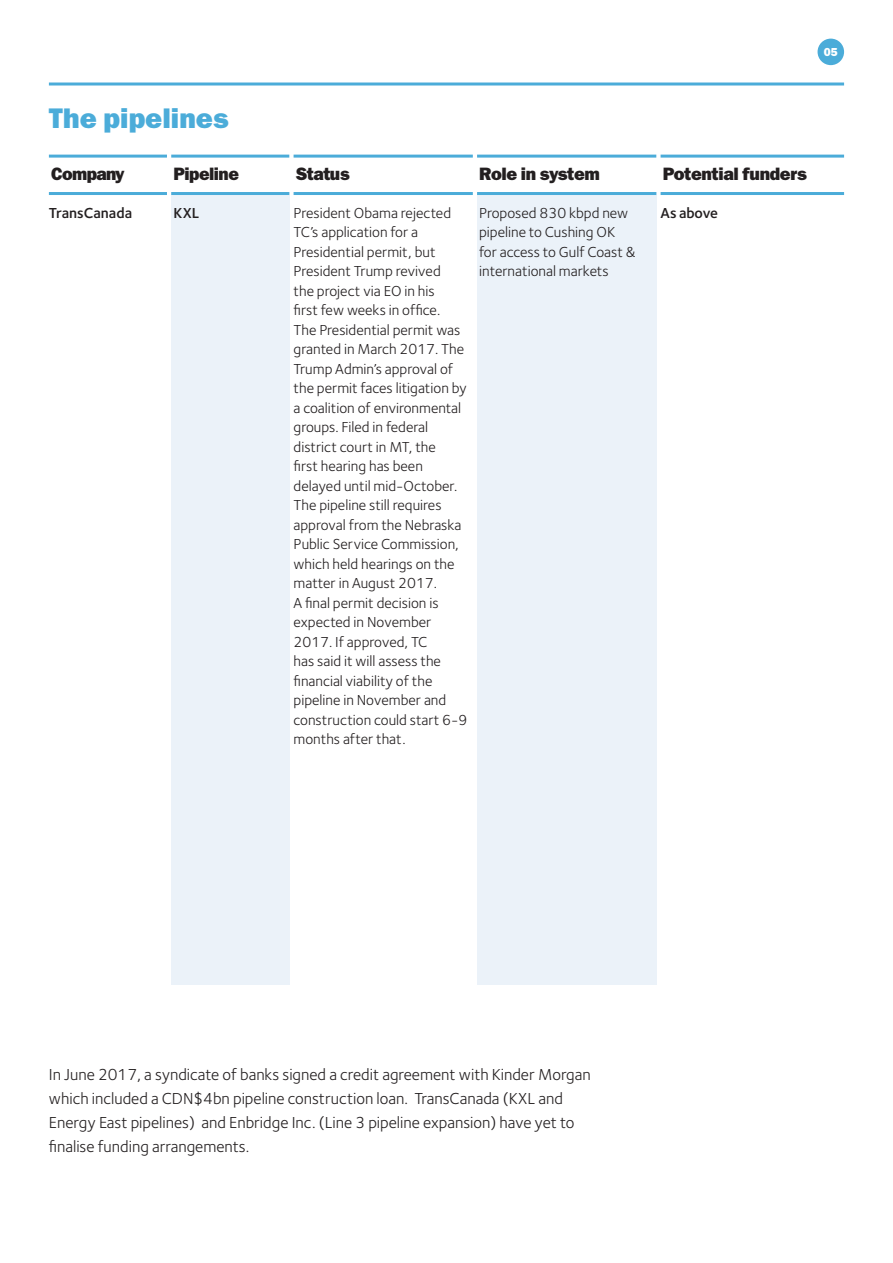
<style>
.page{position:relative;width:893px;height:1263px;background:#fff}
.page>*{position:absolute;margin:0;border:0;box-sizing:border-box;transform-origin:0 0}
.t1{font:28.5px "ITC Franklin Gothic Std Hvy";color:#4bacd9}
.t2{font:18px "ITC Franklin Gothic Std Hvy";letter-spacing:-.02em;color:#231f20}
.t3{font:16.5px/24px "Foundry Sterling";color:#231f20}
.t4{font:15px/19.5px "Foundry Sterling";color:#231f20}
.t5{font:600 15px "Foundry Sterling";color:#231f20}
.t6{font:11.7px "ITC Franklin Gothic Std Hvy";color:#fff}
</style>
<div class="page">
<hr style="left:49px;top:83px;width:795px;height:3px;background:#4bacd9">
<div style="left:817px;top:39px;width:27px;height:26px;background:#4bacd9;border-radius:50%"></div>
<div style="left:171px;top:192px;width:118px;height:792px;background:#ebf2f9"></div>
<div style="left:477px;top:192px;width:179px;height:792px;background:#ebf2f9"></div>
<hr style="left:49px;top:155px;width:118px;height:3px;background:#4bacd9">
<hr style="left:49px;top:192px;width:118px;height:3px;background:#4bacd9">
<hr style="left:171px;top:155px;width:118px;height:3px;background:#4bacd9">
<hr style="left:171px;top:192px;width:118px;height:3px;background:#4bacd9">
<hr style="left:294px;top:155px;width:179px;height:3px;background:#4bacd9">
<hr style="left:294px;top:192px;width:179px;height:3px;background:#4bacd9">
<hr style="left:477px;top:155px;width:179px;height:3px;background:#4bacd9">
<hr style="left:477px;top:192px;width:179px;height:3px;background:#4bacd9">
<hr style="left:661px;top:155px;width:183px;height:3px;background:#4bacd9">
<hr style="left:661px;top:192px;width:183px;height:3px;background:#4bacd9">
<p class="t6" style="left:824px;top:45px;width:16px">05</p>
<h1 class="t1" style="left:49px;top:101px;width:181px">The pipelines</h1>
<p class="t2" style="left:51px;top:164px;width:75px">Company</p>
<p class="t2" style="left:173px;top:164px;width:67px">Pipeline</p>
<p class="t2" style="left:296px;top:164px;width:55px">Status</p>
<p class="t2" style="left:479px;top:164px;width:122px">Role in system</p>
<p class="t2" style="left:663px;top:164px;width:146px">Potential funders</p>
<p class="t5" style="left:49px;top:204px;width:85px">TransCanada</p>
<p class="t5" style="left:173px;top:204px;width:28px">KXL</p>
<p class="t4" style="left:294px;top:203px;width:175px">President Obama rejected<br>TC’s application for a<br>Presidential permit, but<br>President Trump revived<br>the project via EO in his<br>first few weeks in office.<br>The Presidential permit was granted in March 2017. The<br>Trump Admin’s approval of the permit faces litigation by a coalition of environmental groups. Filed in federal district court in MT, the<br>first hearing has been delayed until mid-October.<br>The pipeline still requires approval from the Nebraska<br>Public Service Commission, which held hearings on the matter in August 2017.<br>A final permit decision is expected in November<br>2017. If approved, TC<br>has said it will assess the financial viability of the pipeline in November and construction could start 6-9 months after that.</p>
<p class="t4" style="left:479px;top:203px;width:158px">Proposed 830 kbpd new pipeline to Cushing OK for access to Gulf Coast &amp; international markets</p>
<p class="t5" style="left:661px;top:204px;width:59px">As above</p>
<p class="t3" style="left:49px;top:1062px;width:543px">In June 2017, a syndicate of banks signed a credit agreement with Kinder Morgan which included a CDN$4bn pipeline construction loan. TransCanada (KXL and Energy East pipelines) and Enbridge Inc. (Line 3 pipeline expansion) have yet to finalise funding arrangements.</p>
</div>
